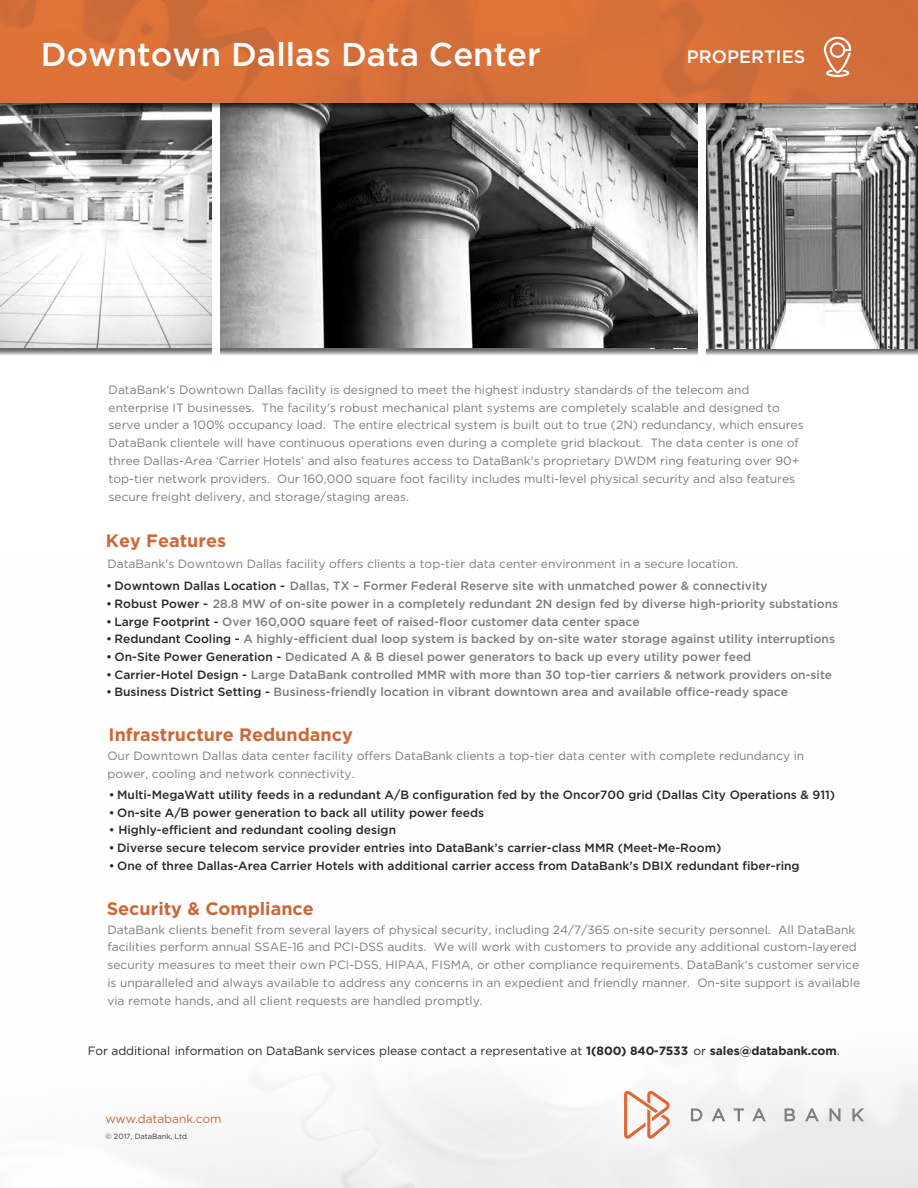
<style>
.page{position:relative;width:918px;height:1188px;background:#fff}
.page>*{position:absolute;margin:0;border:0;box-sizing:border-box;transform-origin:0 0}
.t1{font:500 33px "Gotham";color:#fefefe}
.t2{font:700 18px "Gotham";color:#cb6839}
.t3{font:500 18px "Gotham";color:#fefefe}
.t4{font:12px/17.9px "Gotham";color:#7a7d80}
.t5{font:500 12px "Gotham";color:#7a7d80}
.t6{font:500 12px "Gotham";color:#282828}
.t7{font:12px "Gotham";color:#282828}
.t8{font:12px "Gotham";letter-spacing:-.01em;color:#cb6839}
.t9{font:7.5px "Gotham";letter-spacing:-.01em;color:#363435}
.s1{color:#282828}
.s2{font-weight:700}
</style>
<div class="page">
<svg style="left:691px;top:1108px;width:173px;height:13px"></svg>
<svg style="left:624px;top:1091px;width:46px;height:48px"></svg>
<svg style="left:0;top:348px;width:918px;height:7px;background:#9b999a"></svg>
<img style="left:0;top:108px;width:212px;height:240px">
<img style="left:706px;top:108px;width:212px;height:240px">
<img style="left:220px;top:108px;width:478px;height:240px">
<div style="left:212px;top:85px;width:8px;height:280px;background:#fefefe"></div>
<div style="left:698px;top:85px;width:8px;height:280px;background:#fefefe"></div>
<img style="left:0;top:0;width:918px;height:37px">
<svg style="left:0;top:37px;width:918px;height:71px;background:#cd6e3b"></svg>
<h1 class="t1" style="left:41px;top:42px;width:501px">Downtown Dallas Data Center</h1>
<h2 class="t3" style="left:687px;top:50px;width:120px">PROPERTIES</h2>
<p class="t4" style="left:109px;top:382px;width:697px">DataBank's Downtown Dallas facility is designed to meet the highest industry standards of the telecom and enterprise IT businesses. The facility's robust mechanical plant systems are completely scalable and designed to serve under a 100% occupancy load. The entire electrical system is built out to true (2N) redundancy, which ensures DataBank clientele will have continuous operations even during a complete grid blackout. The data center is one of three Dallas-Area ‘Carrier Hotels’ and also features access to DataBank's proprietary DWDM ring featuring over 90+ top-tier network providers. Our 160,000 square foot facility includes multi-level physical security and also features secure freight delivery, and storage/staging areas.</p>
<h2 class="t2" style="left:106px;top:534px;width:122px">Key Features</h2>
<p class="t4" style="left:107px;top:556px;width:632px">DataBank's Downtown Dallas facility offers clients a top-tier data center environment in a secure location.</p>
<p class="t5" style="left:106px;top:582px;width:663px"><span class="s1">• Downtown Dallas Location -</span> Dallas, TX – Former Federal Reserve site with unmatched power &amp; connectivity</p>
<p class="t5" style="left:106px;top:617px;width:535px"><span class="s1">• Large Footprint -</span> Over 160,000 square feet of raised-floor customer data center space</p>
<p class="t5" style="left:106px;top:634px;width:730px"><span class="s1">• Redundant Cooling -</span> A highly-efficient dual loop system is backed by on-site water storage against utility interruptions</p>
<p class="t5" style="left:106px;top:652px;width:647px"><span class="s1">• On-Site Power Generation -</span> Dedicated A &amp; B diesel power generators to back up every utility power feed</p>
<p class="t5" style="left:106px;top:670px;width:728px"><span class="s1">• Carrier-Hotel Design -</span> Large DataBank controlled MMR with more than 30 top-tier carriers &amp; network providers on-site</p>
<p class="t5" style="left:106px;top:599px;width:734px"><span class="s1">• Robust Power -</span> 28.8 MW of on-site power in a completely redundant 2N design fed by diverse high-priority substations</p>
<p class="t5" style="left:106px;top:687px;width:683px"><span class="s1">• Business District Setting -</span> Business-friendly location in vibrant downtown area and available office-ready space</p>
<h2 class="t2" style="left:109px;top:728px;width:246px">Infrastructure Redundancy</h2>
<p class="t4" style="left:107px;top:748px;width:698px">Our Downtown Dallas data center facility offers DataBank clients a top-tier data center with complete redundancy in power, cooling and network connectivity.</p>
<p class="t6" style="left:109px;top:790px;width:728px">• Multi-MegaWatt utility feeds in a redundant A/B configuration fed by the Oncor700 grid (Dallas City Operations &amp; 911)</p>
<p class="t6" style="left:109px;top:825px;width:289px">• Highly-efficient and redundant cooling design</p>
<p class="t6" style="left:109px;top:843px;width:614px">• Diverse secure telecom service provider entries into DataBank’s carrier-class MMR (Meet-Me-Room)</p>
<p class="t6" style="left:109px;top:861px;width:692px">• One of three Dallas-Area Carrier Hotels with additional carrier access from DataBank’s DBIX redundant fiber-ring</p>
<p class="t6" style="left:109px;top:808px;width:377px">• On-site A/B power generation to back all utility power feeds</p>
<h2 class="t2" style="left:107px;top:902px;width:209px">Security &amp; Compliance</h2>
<p class="t4" style="left:107px;top:922px;width:754px">DataBank clients benefit from several layers of physical security, including 24/7/365 on-site security personnel. All DataBank facilities perform annual SSAE-16 and PCI-DSS audits. We will work with customers to provide any additional custom-layered security measures to meet their own PCI-DSS, HIPAA, FISMA, or other compliance requirements. DataBank's customer service is unparalleled and always available to address any concerns in an expedient and friendly manner. On-site support is available via remote hands, and all client requests are handled promptly.</p>
<p class="t7" style="left:88px;top:1046px;width:754px">For additional information on DataBank services please contact a representative at <span class="s2">1(800) 840-7533</span> or <span class="s2">sales@databank.com</span>.</p>
<p class="t8" style="left:105px;top:1115px;width:118px">www.databank.com</p>
<p class="t9" style="left:106px;top:1134px;width:85px">© 2017, DataBank, Ltd.</p>
</div>
